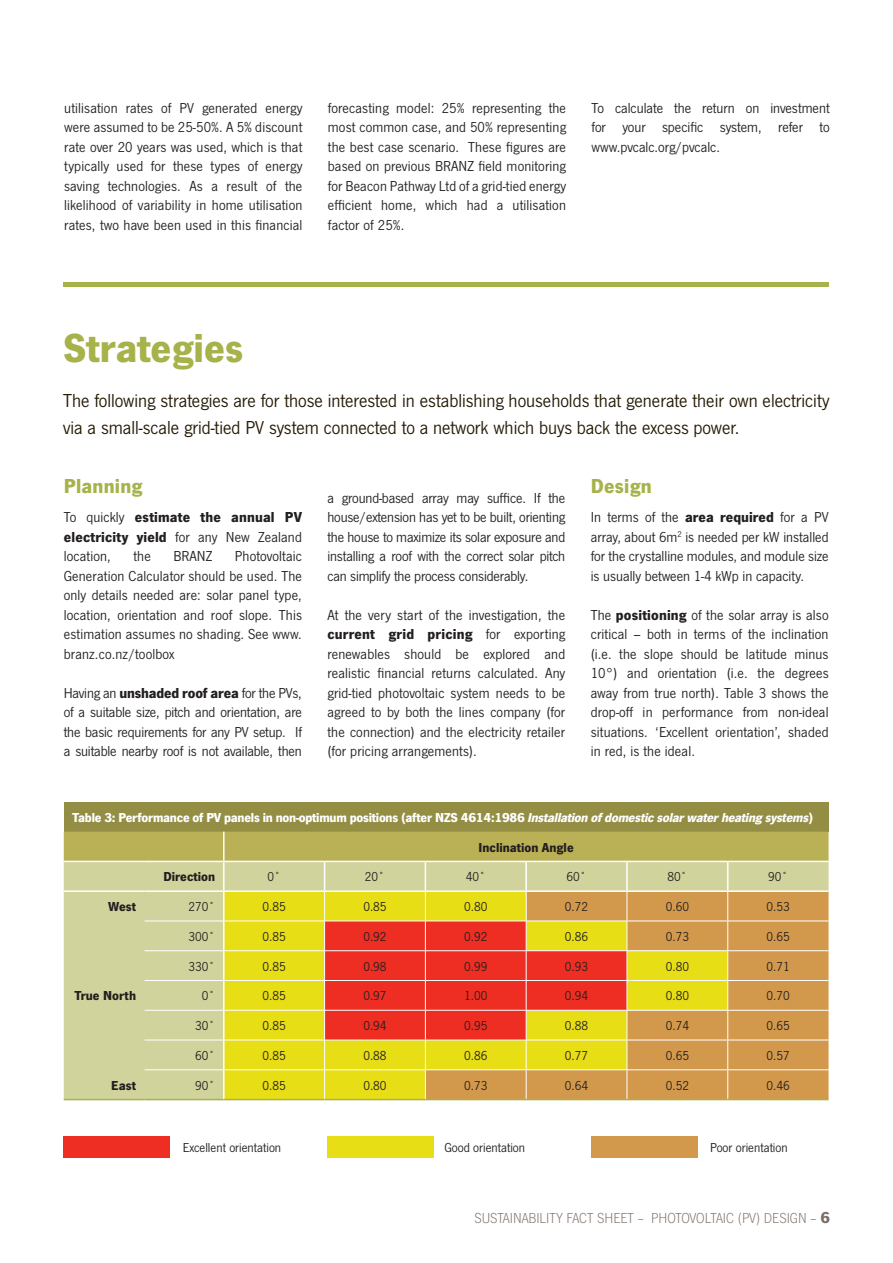
<style>
.page{position:relative;width:893px;height:1263px;background:#fff}
.page>*{position:absolute;margin:0;border:0;box-sizing:border-box;transform-origin:0 0}
.Heading{font:700 42px "News Got";color:#a7b24a}
.Sub_Heading{font:700 21px "News Got";letter-spacing:.01em;color:#a7b24a}
.Intro_Text{font:19.5px/27px "News Got";color:#251a05}
.Body_Copy{font:15px/19.5px "News Got";letter-spacing:.01em;color:#231f20;text-align:justify}
.Body_Copy-2{font:700 15px/19.5px "News Got";letter-spacing:.01em;color:#231f20;text-align:justify}
.t1{font:300 15px "News Got";color:#7d6e66}
.Table_Copy{font:13.5px "News Got";color:#231f20}
.Table_Heading{font:700 13.5px "News Got";letter-spacing:-.02em;color:#fff}
.Table_Heading-2{font:700 13.5px "News Got";color:#231f20}
.Table_Heading-3{font:13.5px "News Got";color:#231f20}
.s1{font-weight:400}
.s2{font-weight:700}
.s3{font-style:italic}
.s4{font-weight:700;font-size:16.5px}
</style>
<div class="page">
<hr style="left:64px;top:283px;width:765px;height:4px;background:#a7b24a">
<div style="left:64px;top:802px;width:765px;height:30px;background:#948e45"></div>
<hr style="left:64px;top:1099px;width:81px;height:1px;background:#a7b24a">
<hr style="left:145px;top:1099px;width:79px;height:1px;background:#a7b24a">
<hr style="left:224px;top:1099px;width:101px;height:1px;background:#a7b24a">
<hr style="left:325px;top:1099px;width:100px;height:1px;background:#a7b24a">
<hr style="left:425px;top:1099px;width:101px;height:1px;background:#a7b24a">
<hr style="left:526px;top:1099px;width:101px;height:1px;background:#a7b24a">
<hr style="left:627px;top:1099px;width:101px;height:1px;background:#a7b24a">
<hr style="left:728px;top:1099px;width:101px;height:1px;background:#a7b24a">
<svg style="left:64px;top:832px;width:765px;height:267px;background:#dab05a"></svg>
<hr style="left:223px;top:832px;width:2px;height:29px;background:#fff">
<div style="left:63px;top:1136px;width:106px;height:21px;background:#ee2e22"></div>
<div style="left:327px;top:1136px;width:107px;height:21px;background:#e7de16"></div>
<div style="left:591px;top:1136px;width:106px;height:21px;background:#d2994c"></div>
<p class="Body_Copy" style="left:64px;top:98px;width:240px">utilisation rates of PV generated energy were assumed to be 25-50%. A 5% discount rate over 20 years was used, which is that typically used for these types of energy saving technologies. As a result of the likelihood of variability in home utilisation rates, two have been used in this financial</p>
<p class="Body_Copy" style="left:328px;top:98px;width:240px">forecasting model: 25% representing the most common case, and 50% representing the best case scenario. These figures are based on previous BRANZ field monitoring for Beacon Pathway Ltd of a grid-tied energy efficient home, which had a utilisation factor of 25%.</p>
<p class="Body_Copy" style="left:592px;top:98px;width:240px">To calculate the return on investment for your specific system, refer to www.pvcalc.org/pvcalc.</p>
<p class="Heading" style="left:63px;top:323px;width:182px">Strategies</p>
<p class="Intro_Text" style="left:63px;top:388px;width:768px">The following strategies are for those interested in establishing households that generate their own electricity via a small-scale grid-tied PV system connected to a network which buys back the excess power.</p>
<p class="Sub_Heading" style="left:64px;top:474px;width:80px">Planning</p>
<p class="Body_Copy-2" style="left:64px;top:507px;width:240px"><span class="s1">To quickly</span> estimate the annual PV electricity yield <span class="s1">for any New Zealand location,</span></p>
<p class="Body_Copy" style="left:133px;top:547px;width:19px">the</p>
<p class="Body_Copy" style="left:173px;top:547px;width:40px">BRANZ</p>
<p class="Body_Copy" style="left:64px;top:547px;width:240px;text-indent:171px">Photovoltaic Generation Calculator should be used. The only details needed are: solar panel type, location, orientation and roof slope. This estimation assumes no shading. See www. branz.co.nz/toolbox</p>
<p class="Body_Copy" style="left:64px;top:683px;width:240px">Having an <span class="s2">unshaded roof area</span> for the PVs, of a suitable size, pitch and orientation, are the basic requirements for any PV setup. If a suitable nearby roof is not available, then</p>
<p class="Body_Copy" style="left:327px;top:488px;width:239px">a ground-based array may suffice. If the house/extension has yet to be built, orienting the house to maximize its solar exposure and installing a roof with the correct solar pitch can simplify the process considerably.</p>
<p class="Body_Copy" style="left:327px;top:605px;width:239px">At the very start of the investigation, the <span class="s2">current grid pricing</span> for exporting renewables should be explored and realistic financial returns calculated. Any grid-tied photovoltaic system needs to be agreed to by both the lines company (for the connection) and the electricity retailer (for pricing arrangements).</p>
<p class="Sub_Heading" style="left:591px;top:474px;width:63px">Design</p>
<p class="Body_Copy" style="left:591px;top:508px;width:239px">In terms of the <span class="s2">area required</span> for a PV array, about 6m<sup>2</sup> is needed per kW installed for the crystalline modules, and module size is usually between 1-4 kWp in capacity.</p>
<p class="Body_Copy" style="left:591px;top:605px;width:239px">The <span class="s2">positioning</span> of the solar array is also critical – both in terms of the inclination (i.e. the slope should be latitude minus 10°) and orientation (i.e. the degrees away from true north). Table 3 shows the drop-off in performance from non-ideal situations. ‘Excellent orientation’, shaded in red, is the ideal.</p>
<p class="Table_Heading" style="left:72px;top:809px;width:742px">Table 3: Performance of PV panels in non-optimum positions (after NZS 4614:1986 <span class="s3">Installation of domestic solar water heating systems</span>)</p>
<p class="Table_Heading-2" style="left:479px;top:839px;width:97px">Inclination Angle</p>
<p class="Table_Heading-2" style="left:163px;top:869px;width:53px">Direction</p>
<p class="Table_Heading-3" style="left:267px;top:869px;width:15px">0˚</p>
<p class="Table_Heading-3" style="left:365px;top:869px;width:22px">20˚</p>
<p class="Table_Heading-3" style="left:466px;top:869px;width:22px">40˚</p>
<p class="Table_Heading-3" style="left:566px;top:869px;width:22px">60˚</p>
<p class="Table_Heading-3" style="left:667px;top:869px;width:22px">80˚</p>
<p class="Table_Heading-3" style="left:768px;top:869px;width:22px">90˚</p>
<p class="Table_Heading-2" style="left:108px;top:899px;width:29px">West</p>
<p class="Table_Heading-3" style="left:189px;top:899px;width:28px">270˚</p>
<p class="Table_Copy" style="left:263px;top:899px;width:25px">0.85</p>
<p class="Table_Copy" style="left:363px;top:899px;width:25px">0.85</p>
<p class="Table_Copy" style="left:464px;top:899px;width:25px">0.80</p>
<p class="Table_Copy" style="left:565px;top:899px;width:25px">0.72</p>
<p class="Table_Copy" style="left:666px;top:899px;width:25px">0.60</p>
<p class="Table_Copy" style="left:767px;top:899px;width:25px">0.53</p>
<p class="Table_Heading-3" style="left:189px;top:929px;width:28px">300˚</p>
<p class="Table_Copy" style="left:263px;top:929px;width:25px">0.85</p>
<p class="Table_Copy" style="left:363px;top:929px;width:25px">0.92</p>
<p class="Table_Copy" style="left:464px;top:929px;width:25px">0.92</p>
<p class="Table_Copy" style="left:565px;top:929px;width:25px">0.86</p>
<p class="Table_Copy" style="left:666px;top:929px;width:25px">0.73</p>
<p class="Table_Copy" style="left:767px;top:929px;width:25px">0.65</p>
<p class="Table_Heading-3" style="left:189px;top:959px;width:28px">330˚</p>
<p class="Table_Copy" style="left:263px;top:959px;width:25px">0.85</p>
<p class="Table_Copy" style="left:363px;top:959px;width:25px">0.98</p>
<p class="Table_Copy" style="left:464px;top:959px;width:25px">0.99</p>
<p class="Table_Copy" style="left:565px;top:959px;width:25px">0.93</p>
<p class="Table_Copy" style="left:666px;top:959px;width:25px">0.80</p>
<p class="Table_Copy" style="left:767px;top:959px;width:25px">0.71</p>
<p class="Table_Heading-2" style="left:74px;top:988px;width:63px">True North</p>
<p class="Table_Heading-3" style="left:202px;top:988px;width:15px">0˚</p>
<p class="Table_Copy" style="left:263px;top:988px;width:25px">0.85</p>
<p class="Table_Copy" style="left:363px;top:988px;width:25px">0.97</p>
<p class="Table_Copy" style="left:464px;top:988px;width:25px">1.00</p>
<p class="Table_Copy" style="left:565px;top:988px;width:25px">0.94</p>
<p class="Table_Copy" style="left:666px;top:988px;width:25px">0.80</p>
<p class="Table_Copy" style="left:767px;top:988px;width:25px">0.70</p>
<p class="Table_Heading-3" style="left:195px;top:1018px;width:22px">30˚</p>
<p class="Table_Copy" style="left:263px;top:1018px;width:25px">0.85</p>
<p class="Table_Copy" style="left:363px;top:1018px;width:25px">0.94</p>
<p class="Table_Copy" style="left:464px;top:1018px;width:25px">0.95</p>
<p class="Table_Copy" style="left:565px;top:1018px;width:25px">0.88</p>
<p class="Table_Copy" style="left:666px;top:1018px;width:25px">0.74</p>
<p class="Table_Copy" style="left:767px;top:1018px;width:25px">0.65</p>
<p class="Table_Heading-3" style="left:195px;top:1048px;width:22px">60˚</p>
<p class="Table_Copy" style="left:263px;top:1048px;width:25px">0.85</p>
<p class="Table_Copy" style="left:363px;top:1048px;width:25px">0.88</p>
<p class="Table_Copy" style="left:464px;top:1048px;width:25px">0.86</p>
<p class="Table_Copy" style="left:565px;top:1048px;width:25px">0.77</p>
<p class="Table_Copy" style="left:666px;top:1048px;width:25px">0.65</p>
<p class="Table_Copy" style="left:767px;top:1048px;width:25px">0.57</p>
<p class="Table_Heading-2" style="left:111px;top:1077px;width:26px">East</p>
<p class="Table_Heading-3" style="left:195px;top:1078px;width:22px">90˚</p>
<p class="Table_Copy" style="left:263px;top:1078px;width:25px">0.85</p>
<p class="Table_Copy" style="left:363px;top:1078px;width:25px">0.80</p>
<p class="Table_Copy" style="left:464px;top:1078px;width:25px">0.73</p>
<p class="Table_Copy" style="left:565px;top:1078px;width:25px">0.64</p>
<p class="Table_Copy" style="left:666px;top:1078px;width:25px">0.52</p>
<p class="Table_Copy" style="left:767px;top:1078px;width:25px">0.46</p>
<p class="Table_Copy" style="left:183px;top:1140px;width:100px">Excellent orientation</p>
<p class="Table_Copy" style="left:444px;top:1140px;width:82px">Good orientation</p>
<p class="Table_Copy" style="left:710px;top:1140px;width:79px">Poor orientation</p>
<p class="t1" style="left:474px;top:1210px;width:357px">SUSTAINABILITY FACT SHEET – PHOTOVOLTAIC (PV) DESIGN – <span class="s4">6</span></p>
</div>
